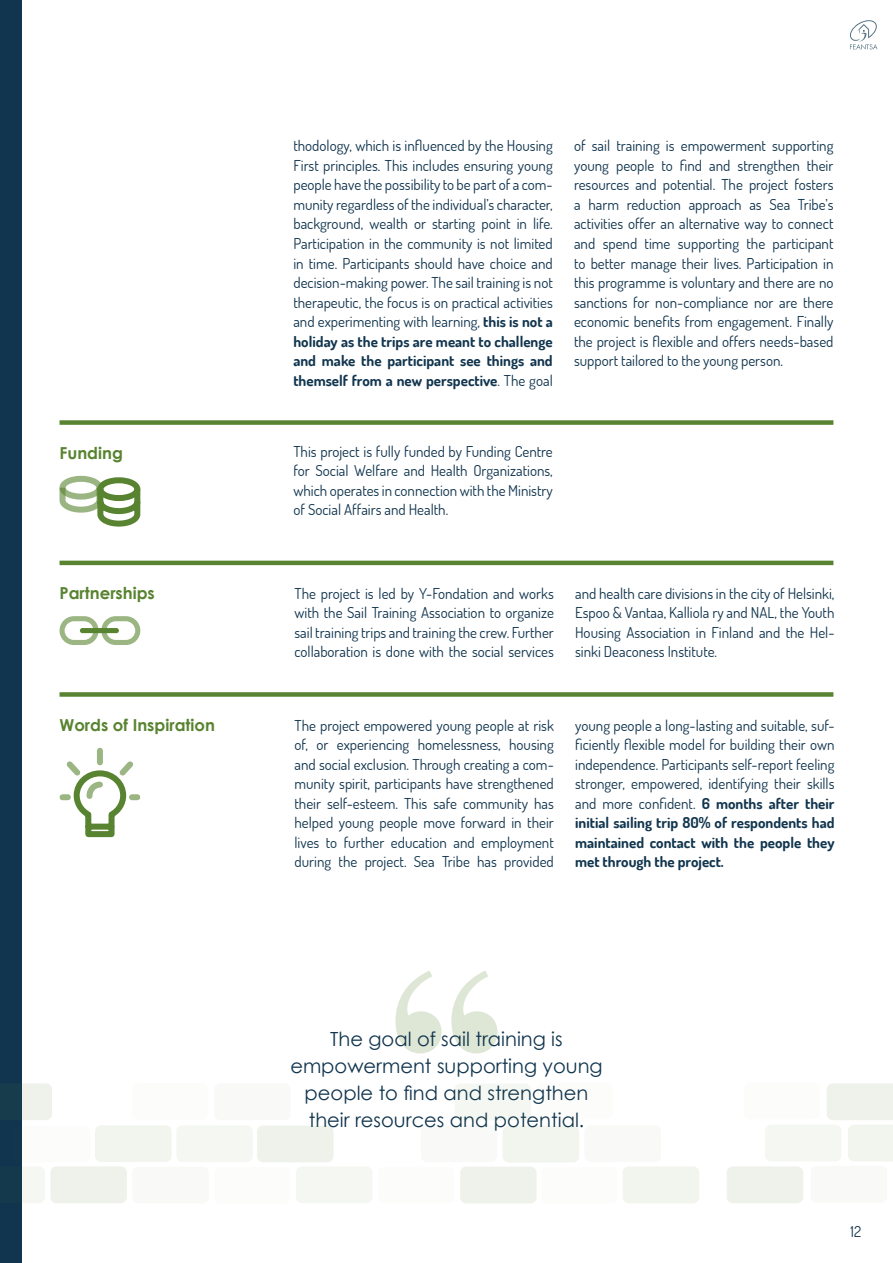
<style>
.page{position:relative;width:893px;height:1263px;background:#fff}
.page>*{position:absolute;margin:0;border:0;box-sizing:border-box;transform-origin:0 0}
.t1{font:19.5px/27px "Century Gothic";color:#11354e;text-align:center}
.t2{font:700 16.5px "Century Gothic";color:#588330}
.t3{font:15px/19.5px "Dosis";color:#11354e;text-align:justify}
.s1{font-weight:700}
</style>
<div class="page">
<svg style="left:850px;top:20px;width:27px;height:30px"></svg>
<div style="left:0;top:0;width:21px;height:1263px;background:#11354e"></div>
<hr style="left:60px;top:561px;width:773px;height:4px;background:#588330">
<svg style="left:60px;top:616px;width:80px;height:29px"></svg>
<div style="left:80px;top:628px;width:39px;height:5px;background:#588330;border-radius:3px"></div>
<div style="left:60px;top:692px;width:773px;height:5px;background:#588330"></div>
<svg style="left:59px;top:747px;width:82px;height:91px"></svg>
<svg style="left:395px;top:971px;width:102px;height:82px"></svg>
<div style="left:50px;top:1166px;width:77px;height:37px;background:#eef2ea;border-radius:6px"></div>
<svg style="left:21px;top:1083px;width:31px;height:37px"></svg>
<div style="left:257px;top:1125px;width:77px;height:37px;background:#eef2ea;border-radius:6px"></div>
<div style="left:460px;top:1166px;width:77px;height:37px;background:#eef2ea;border-radius:6px"></div>
<div style="left:727px;top:1166px;width:76px;height:37px;background:#eef2ea;border-radius:6px"></div>
<div style="left:132px;top:1083px;width:76px;height:37px;background:#fcfdfb;border-radius:6px"></div>
<div style="left:541px;top:1167px;width:76px;height:37px;background:#fcfdfb;border-radius:6px"></div>
<div style="left:536px;top:1082px;width:77px;height:37px;background:#fcfdfb;border-radius:6px"></div>
<div style="left:744px;top:1082px;width:76px;height:37px;background:#fcfdfb;border-radius:6px"></div>
<div style="left:214px;top:1167px;width:76px;height:37px;background:#fcfdfb;border-radius:6px"></div>
<div style="left:378px;top:1166px;width:77px;height:37px;background:#fcfdfb;border-radius:6px"></div>
<svg style="left:14px;top:1126px;width:76px;height:36px"></svg>
<div style="left:132px;top:1166px;width:77px;height:37px;background:#f9faf7;border-radius:6px"></div>
<div style="left:214px;top:1083px;width:77px;height:37px;background:#f9faf7;border-radius:6px"></div>
<div style="left:421px;top:1125px;width:76px;height:37px;background:#f9faf7;border-radius:6px"></div>
<div style="left:584px;top:1125px;width:77px;height:37px;background:#f9faf7;border-radius:6px"></div>
<div style="left:811px;top:1166px;width:76px;height:36px;background:#f9faf7;border-radius:6px"></div>
<div style="left:95px;top:1125px;width:77px;height:37px;background:#f1f5ee;border-radius:6px"></div>
<div style="left:623px;top:1166px;width:76px;height:37px;background:#f1f5ee;border-radius:6px"></div>
<div style="left:503px;top:1126px;width:76px;height:36px;background:#f1f5ee;border-radius:6px"></div>
<svg style="left:827px;top:1083px;width:66px;height:78px"></svg>
<div style="left:296px;top:1166px;width:76px;height:37px;background:#f5f7f2;border-radius:6px"></div>
<div style="left:176px;top:1125px;width:77px;height:37px;background:#f5f7f2;border-radius:6px"></div>
<div style="left:455px;top:1083px;width:76px;height:37px;background:#f5f7f2;border-radius:6px"></div>
<div style="left:765px;top:1125px;width:76px;height:36px;background:#f5f7f2;border-radius:6px"></div>
<svg style="left:21px;top:1166px;width:24px;height:37px"></svg>
<div style="left:60px;top:420px;width:773px;height:5px;background:#588330"></div>
<div style="left:60px;top:476px;width:42px;height:24px;border:6px solid #588330;border-radius:50%"></div>
<svg style="left:59px;top:482px;width:82px;height:45px"></svg>
<div style="left:97px;top:477px;width:43px;height:24px;border:6px solid #588330;border-radius:50%"></div>
<p class="t3" style="left:293px;top:136px;width:261px">thodology, which is influenced by the Housing First principles. This includes ensuring young people have the possibility to be part of a com&shy;munity regardless of the individual’s character, background, wealth or starting point in life.<br>Participation in the community is not limited in time. Participants should have choice and decision-making power. The sail training is not therapeutic, the focus is on practical activities and experimenting with learning, <span class="s1">this is not a holiday as the trips are meant to challenge and make the participant see things and themself from a new perspective</span>. The goal</p>
<p class="t3" style="left:574px;top:136px;width:261px">of sail training is empowerment supporting young people to find and strengthen their resources and potential. The project fosters a harm reduction approach as Sea Tribe’s activities offer an alternative way to connect and spend time supporting the participant to better manage their lives. Participation in this programme is voluntary and there are no sanctions for non-compliance nor are there economic benefits from engagement. Finally the project is flexible and offers needs-based support tailored to the young person.</p>
<p class="t2" style="left:60px;top:440px;width:65px">Funding</p>
<p class="t3" style="left:293px;top:441px;width:261px">This project is fully funded by Funding Centre for Social Welfare and Health Organizations, which operates in connection with the Ministry of Social Affairs and Health.</p>
<p class="t2" style="left:60px;top:581px;width:97px">Partnerships</p>
<p class="t3" style="left:294px;top:583px;width:261px">The project is led by Y-Fondation and works with the Sail Training Association to organize sail training trips and training the crew. Further collaboration is done with the social services</p>
<p class="t3" style="left:575px;top:583px;width:261px">and health care divisions in the city of Helsinki, Espoo &amp; Vantaa, Kalliola ry and NAL, the Youth Housing Association in Finland and the Hel&shy;sinki Deaconess Institute.</p>
<p class="t2" style="left:60px;top:712px;width:157px">Words of Inspiration</p>
<p class="t3" style="left:294px;top:715px;width:261px">The project empowered young people at risk of, or experiencing homelessness, housing and social exclusion. Through creating a com&shy;munity spirit, participants have strengthened their self-esteem. This safe community has helped young people move forward in their lives to further education and employment during the project. Sea Tribe has provided</p>
<p class="t3" style="left:575px;top:715px;width:261px">young people a long-lasting and suitable, suf&shy;ficiently flexible model for building their own independence. Participants self-report feeling stronger, empowered, identifying their skills and more confident. <span class="s1">6 months after their initial sailing trip 80% of respondents had maintained contact with the people they met through the project.</span></p>
<h1 class="t1" style="left:290px;top:1025px;width:314px">The goal of sail training is empowerment supporting young people to find and strengthen their resources and potential.</h1>
<p class="t3" style="left:850px;top:1221px;width:12px">12</p>
</div>
